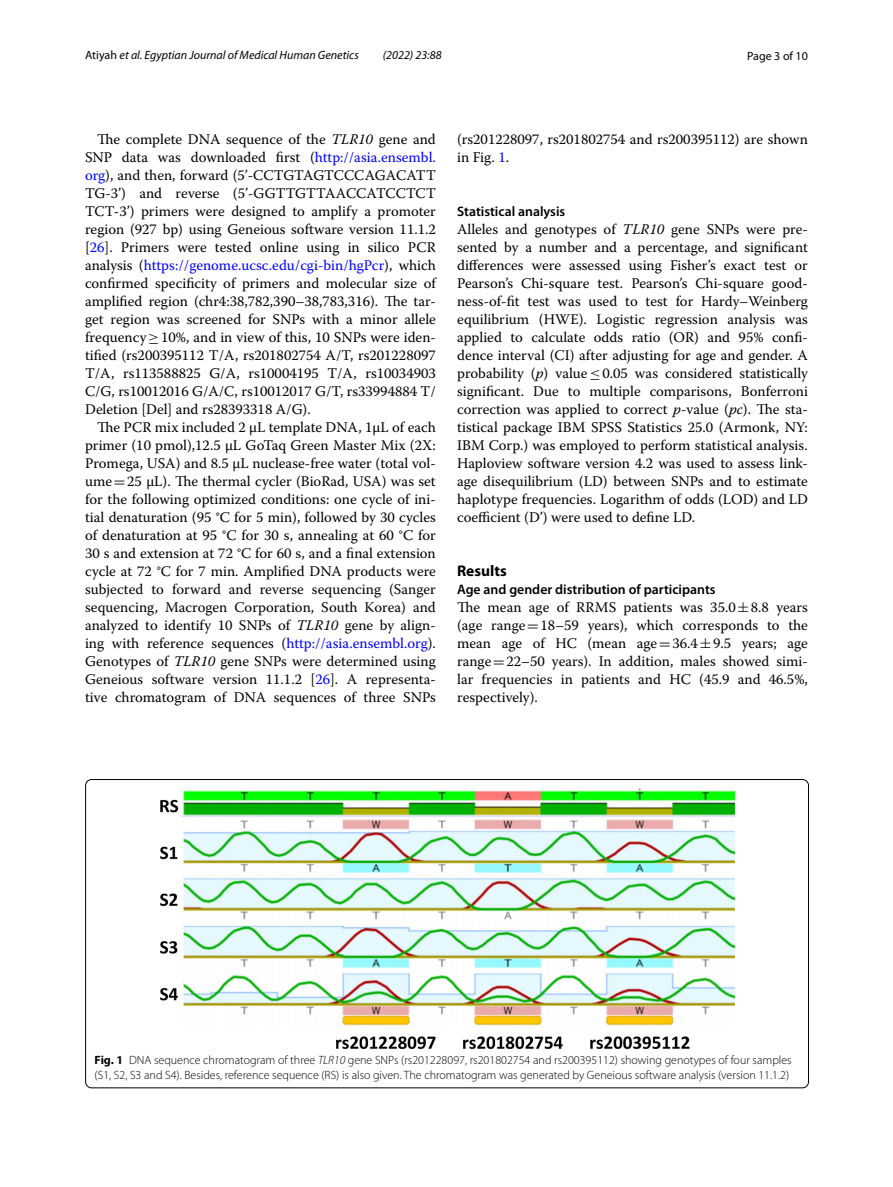
<style>
.page{position:relative;width:893px;height:1187px;background:#fff}
.page>*{position:absolute;margin:0;border:0;box-sizing:border-box;transform-origin:0 0}
.t1{font:700 15.45px "Myriad Pro";color:#000}
.t2{font:14.7px/18px "Warnock Pro";color:#000;text-align:justify}
.t3{font:600 13.8px "Myriad Pro";color:#000}
.t4{font:300 12px/15px "Myriad Pro";color:#000}
.t5{font:italic 12px "Myriad Pro";color:#000}
.t6{font:12px "Myriad Pro";color:#000}
.s1{font-style:normal}
.s2{font-style:italic}
.s3{color:#00f}
.s4{font-family:"MTSY"}
.s5{font-weight:700}
</style>
<div class="page">
<img style="left:160px;top:788px;width:574px;height:260px">
<p class="t5" style="left:85px;top:48px;width:275px"><span class="s1">Atiyah</span> et al. Egyptian Journal of Medical Human Genetics</p>
<p class="t5" style="left:383px;top:48px;width:60px">(2022) 23:88</p>
<p class="t6" style="left:747px;top:48px;width:62px">Page 3 of 10</p>
<p class="t2" style="left:85px;top:130px;width:352px;text-indent:12px">The complete DNA sequence of the <span class="s2">TLR10</span> gene and SNP data was downloaded first (<span class="s3">http://asia.ensembl. org</span>), and then, forward (5’-CCTGTAGTCCCAGACATT TG-3’) and reverse (5’-GGTTGTTAACCATCCTCT TCT-3’) primers were designed to amplify a promoter region (927 bp) using Geneious software version 11.1.2 [<span class="s3">26</span>]. Primers were tested online using in silico PCR analysis (<span class="s3">https://genome.ucsc.edu/cgi-bin/hgPcr</span>), which confirmed specificity of primers and molecular size of amplified region (chr4:38,782,390–38,783,316). The tar&shy;get region was screened for SNPs with a minor allele frequency<span class="s4">≥</span>10%, and in view of this, 10 SNPs were iden&shy;tified (rs200395112 T/A, rs201802754 A/T, rs201228097<br>T/A, rs113588825 G/A, rs10004195 T/A, rs10034903<br>C/G, rs10012016 G/A/C, rs10012017 G/T, rs33994884 T/ Deletion [Del] and rs28393318 A/G).</p>
<p class="t2" style="left:85px;top:418px;width:352px;text-indent:12px">The PCR mix included 2 µL template DNA, 1µL of each primer (10 pmol),12.5 µL GoTaq Green Master Mix (2X:<br>Promega, USA) and 8.5 µL nuclease-free water (total vol&shy;ume<span class="s4">=</span>25 µL). The thermal cycler (BioRad, USA) was set for the following optimized conditions: one cycle of ini&shy;tial denaturation (95 °C for 5 min), followed by 30 cycles of denaturation at 95 °C for 30 s, annealing at 60 °C for 30 s and extension at 72 °C for 60 s, and a final extension cycle at 72 °C for 7 min. Amplified DNA products were subjected to forward and reverse sequencing (Sanger sequencing, Macrogen Corporation, South Korea) and analyzed to identify 10 SNPs of <span class="s2">TLR10</span> gene by align&shy;ing with reference sequences (<span class="s3">http://asia.ensembl.org</span>).<br>Genotypes of <span class="s2">TLR10</span> gene SNPs were determined using Geneious software version 11.1.2 [<span class="s3">26</span>]. A representa&shy;tive chromatogram of DNA sequences of three SNPs</p>
<p class="t2" style="left:457px;top:130px;width:352px">(rs201228097, rs201802754 and rs200395112) are shown in Fig. <span class="s3">1</span>.</p>
<p class="t3" style="left:457px;top:202px;width:110px">Statistical analysis</p>
<p class="t2" style="left:457px;top:220px;width:352px">Alleles and genotypes of <span class="s2">TLR10</span> gene SNPs were pre&shy;sented by a number and a percentage, and significant differences were assessed using Fisher’s exact test or Pearson’s Chi-square test. Pearson’s Chi-square good&shy;ness-of-fit test was used to test for Hardy–Weinberg equilibrium (HWE). Logistic regression analysis was applied to calculate odds ratio (OR) and 95% confi&shy;dence interval (CI) after adjusting for age and gender. A probability (<span class="s2">p</span>) value<span class="s4">≤</span>0.05 was considered statistically significant. Due to multiple comparisons, Bonferroni correction was applied to correct <span class="s2">p</span>-value (<span class="s2">pc</span>). The sta&shy;tistical package IBM SPSS Statistics 25.0 (Armonk, NY:<br>IBM Corp.) was employed to perform statistical analysis.<br>Haploview software version 4.2 was used to assess link&shy;age disequilibrium (LD) between SNPs and to estimate haplotype frequencies. Logarithm of odds (LOD) and LD coefficient (D’) were used to define LD.</p>
<p class="t1" style="left:457px;top:560px;width:51px">Results</p>
<p class="t3" style="left:457px;top:580px;width:260px">Age and gender distribution of participants</p>
<p class="t2" style="left:457px;top:598px;width:352px">The mean age of RRMS patients was 35.0<span class="s4">±</span>8.8 years (age range<span class="s4">=</span>18–59 years), which corresponds to the mean age of HC (mean age<span class="s4">=</span>36.4<span class="s4">±</span>9.5 years; age range<span class="s4">=</span>22–50 years). In addition, males showed simi&shy;lar frequencies in patients and HC (45.9 and 46.5%, respectively).</p>
<p class="t4" style="left:95px;top:1052px;width:699px"><span class="s5">Fig. 1</span> DNA sequence chromatogram of three <span class="s2">TLR10</span> gene SNPs (rs201228097, rs201802754 and rs200395112) showing genotypes of four samples (S1, S2, S3 and S4). Besides, reference sequence (RS) is also given. The chromatogram was generated by Geneious software analysis (version 11.1.2)</p>
</div>
